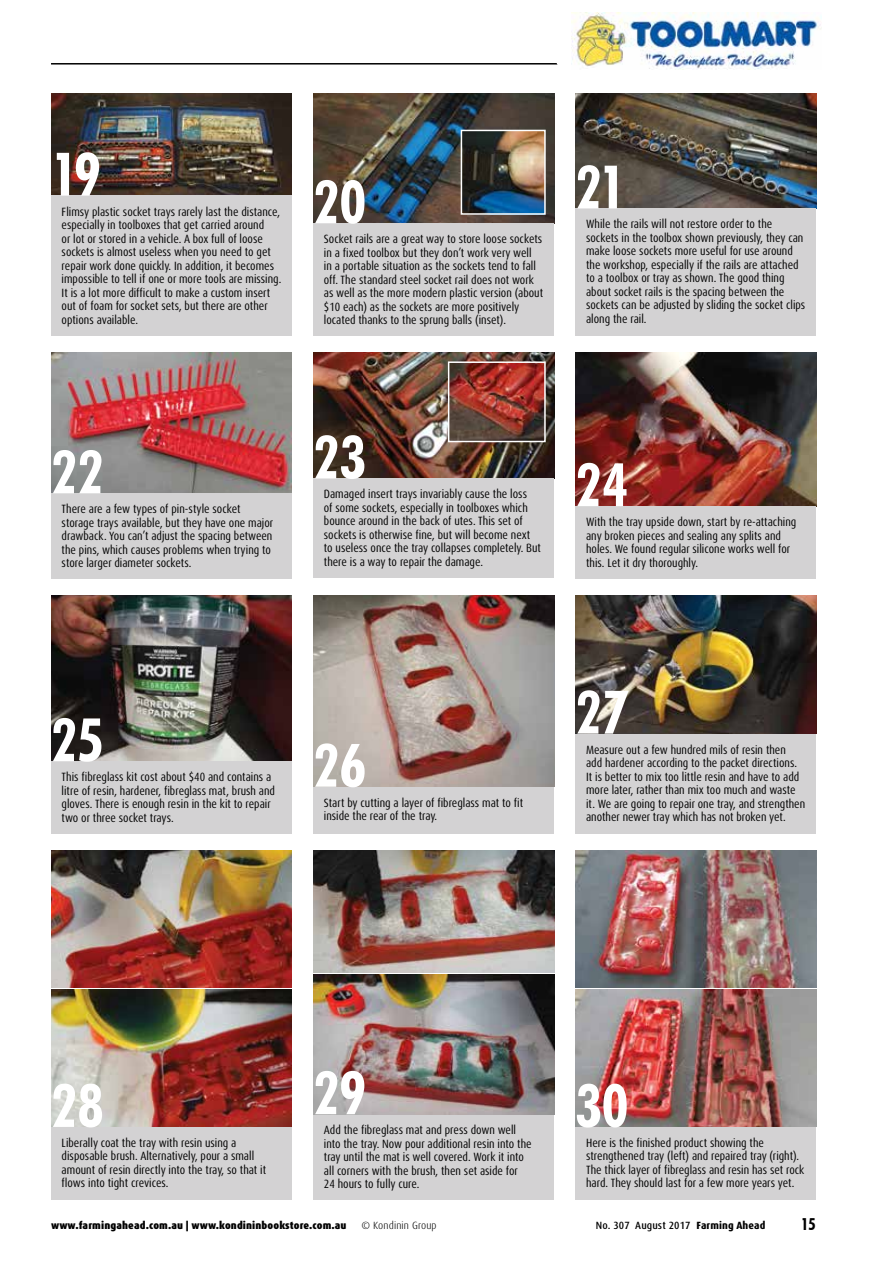
<style>
.page{position:relative;width:893px;height:1263px;background:#fff}
.page>*{position:absolute;margin:0;border:0;box-sizing:border-box;transform-origin:0 0}
.t1{font:700 condensed 60px "Futura BT";color:#fff}
.t2{font:700 condensed 16.5px "Futura BT";color:#000}
.t3{font:condensed 12px/13.5px "Dax OT";color:#000}
.t4{font:900 condensed 10.5px "Dax OT";letter-spacing:.01em;color:#000;scale:1.1 1}
.t5{font:500 condensed 10.5px "Dax OT";letter-spacing:.01em;color:#000;scale:1.1 1}
.t6{font:300 condensed 10.5px "Dax OT";letter-spacing:.01em;color:#000;scale:1.1 1}
.s1{font-weight:800}
</style>
<div class="page">
<hr style="left:51px;top:63px;width:765px;height:2px;background:#000">
<img style="left:571px;top:13px;width:250px;height:57px">
<img style="left:313px;top:94px;width:241px;height:129px">
<img style="left:575px;top:94px;width:241px;height:114px">
<img style="left:51px;top:94px;width:241px;height:102px">
<img style="left:313px;top:353px;width:241px;height:125px">
<img style="left:575px;top:353px;width:241px;height:153px">
<img style="left:51px;top:353px;width:241px;height:140px">
<img style="left:313px;top:595px;width:241px;height:192px">
<img style="left:575px;top:595px;width:241px;height:138px">
<img style="left:51px;top:595px;width:241px;height:166px">
<img style="left:313px;top:850px;width:241px;height:123px">
<img style="left:575px;top:850px;width:241px;height:138px">
<img style="left:51px;top:850px;width:241px;height:138px">
<div style="left:575px;top:208px;width:241px;height:128px;background:#d3d2d3"></div>
<div style="left:51px;top:493px;width:241px;height:85px;background:#d3d2d3"></div>
<div style="left:313px;top:223px;width:241px;height:113px;background:#d3d2d3"></div>
<div style="left:575px;top:506px;width:241px;height:72px;background:#d3d2d3"></div>
<div style="left:51px;top:761px;width:241px;height:72px;background:#d3d2d3"></div>
<div style="left:313px;top:478px;width:241px;height:100px;background:#d3d2d3"></div>
<div style="left:575px;top:733px;width:241px;height:100px;background:#d3d2d3"></div>
<div style="left:51px;top:1127px;width:241px;height:72px;background:#d3d2d3"></div>
<div style="left:313px;top:787px;width:241px;height:46px;background:#d3d2d3"></div>
<div style="left:575px;top:1127px;width:241px;height:72px;background:#d3d2d3"></div>
<div style="left:51px;top:196px;width:241px;height:140px;background:#d3d2d3"></div>
<div style="left:313px;top:1114px;width:241px;height:85px;background:#d3d2d3"></div>
<img style="left:464px;top:133px;width:79px;height:79px">
<div style="left:461px;top:130px;width:85px;height:85px;border:2px solid #fff"></div>
<img style="left:451px;top:364px;width:92px;height:75px">
<div style="left:448px;top:361px;width:98px;height:81px;border:2px solid #fff"></div>
<img style="left:51px;top:990px;width:241px;height:137px">
<img style="left:313px;top:975px;width:241px;height:139px">
<img style="left:575px;top:990px;width:241px;height:137px">
<h1 class="t1" style="left:51px;top:138px;width:51px">19</h1>
<p class="t3" style="left:62px;top:205px;width:221px">Flimsy plastic socket trays rarely last the distance, especially in toolboxes that get carried around<br>or lot or stored in a vehicle. A box full of loose sockets is almost useless when you need to get repair work done quickly. In addition, it becomes impossible to tell if one or more tools are missing.<br>It is a lot more difficult to make a custom insert out of foam for socket sets, but there are other options available.</p>
<h1 class="t1" style="left:313px;top:165px;width:54px">20</h1>
<p class="t3" style="left:324px;top:232px;width:221px">Socket rails are a great way to store loose sockets in a fixed toolbox but they don’t work very well<br>in a portable situation as the sockets tend to fall off. The standard steel socket rail does not work as well as the more modern plastic version (about $10 each) as the sockets are more positively located thanks to the sprung balls (inset).</p>
<h1 class="t1" style="left:575px;top:151px;width:51px">21</h1>
<p class="t3" style="left:586px;top:218px;width:221px">While the rails will not restore order to the sockets in the toolbox shown previously, they can make loose sockets more useful for use around the workshop, especially if the rails are attached to a toolbox or tray as shown. The good thing about socket rails is the spacing between the sockets can be adjusted by sliding the socket clips along the rail.</p>
<h1 class="t1" style="left:51px;top:435px;width:54px">22</h1>
<p class="t3" style="left:62px;top:502px;width:213px">There are a few types of pin-style socket storage trays available, but they have one major drawback. You can’t adjust the spacing between the pins, which causes problems when trying to store larger diameter sockets.</p>
<h1 class="t1" style="left:313px;top:421px;width:54px">23</h1>
<p class="t3" style="left:324px;top:488px;width:219px">Damaged insert trays invariably cause the loss<br>of some sockets, especially in toolboxes which bounce around in the back of utes. This set of sockets is otherwise fine, but will become next to useless once the tray collapses completely. But there is a way to repair the damage.</p>
<h1 class="t1" style="left:575px;top:448px;width:54px">24</h1>
<p class="t3" style="left:586px;top:515px;width:212px">With the tray upside down, start by re-attaching any broken pieces and sealing any splits and holes. We found regular silicone works well for this. Let it dry thoroughly.</p>
<h1 class="t1" style="left:51px;top:703px;width:54px">25</h1>
<p class="t3" style="left:62px;top:770px;width:215px">This fibreglass kit cost about $40 and contains a litre of resin, hardener, fibreglass mat, brush and gloves. There is enough resin in the kit to repair two or three socket trays.</p>
<h1 class="t1" style="left:313px;top:729px;width:54px">26</h1>
<p class="t3" style="left:324px;top:796px;width:201px">Start by cutting a layer of fibreglass mat to fit inside the rear of the tray.</p>
<h1 class="t1" style="left:575px;top:676px;width:54px">27</h1>
<p class="t3" style="left:586px;top:743px;width:221px">Measure out a few hundred mils of resin then<br>add hardener according to the packet directions.<br>It is better to mix too little resin and have to add more later, rather than mix too much and waste it. We are going to repair one tray, and strengthen another newer tray which has not broken yet.</p>
<h1 class="t1" style="left:51px;top:1069px;width:54px">28</h1>
<p class="t3" style="left:62px;top:1136px;width:206px">Liberally coat the tray with resin using a disposable brush. Alternatively, pour a small amount of resin directly into the tray, so that it flows into tight crevices.</p>
<h1 class="t1" style="left:313px;top:1056px;width:54px">29</h1>
<p class="t3" style="left:324px;top:1123px;width:209px">Add the fibreglass mat and press down well into the tray. Now pour additional resin into the tray until the mat is well covered. Work it into all corners with the brush, then set aside for 24 hours to fully cure.</p>
<h1 class="t1" style="left:575px;top:1069px;width:54px">30</h1>
<p class="t3" style="left:586px;top:1136px;width:220px">Here is the finished product showing the strengthened tray (left) and repaired tray (right).<br>The thick layer of fibreglass and resin has set rock hard. They should last for a few more years yet.</p>
<p class="t4" style="left:51px;top:1218px;width:270px">www.farmingahead.com.au | www.kondininbookstore.com.au</p>
<p class="t6" style="left:361px;top:1219px;width:70px">© Kondinin Group</p>
<p class="t5" style="left:596px;top:1218px;width:156px">No. 307 August 2017 <span class="s1">Farming Ahead</span></p>
<h2 class="t2" style="left:801px;top:1214px;width:16px">15</h2>
</div>
